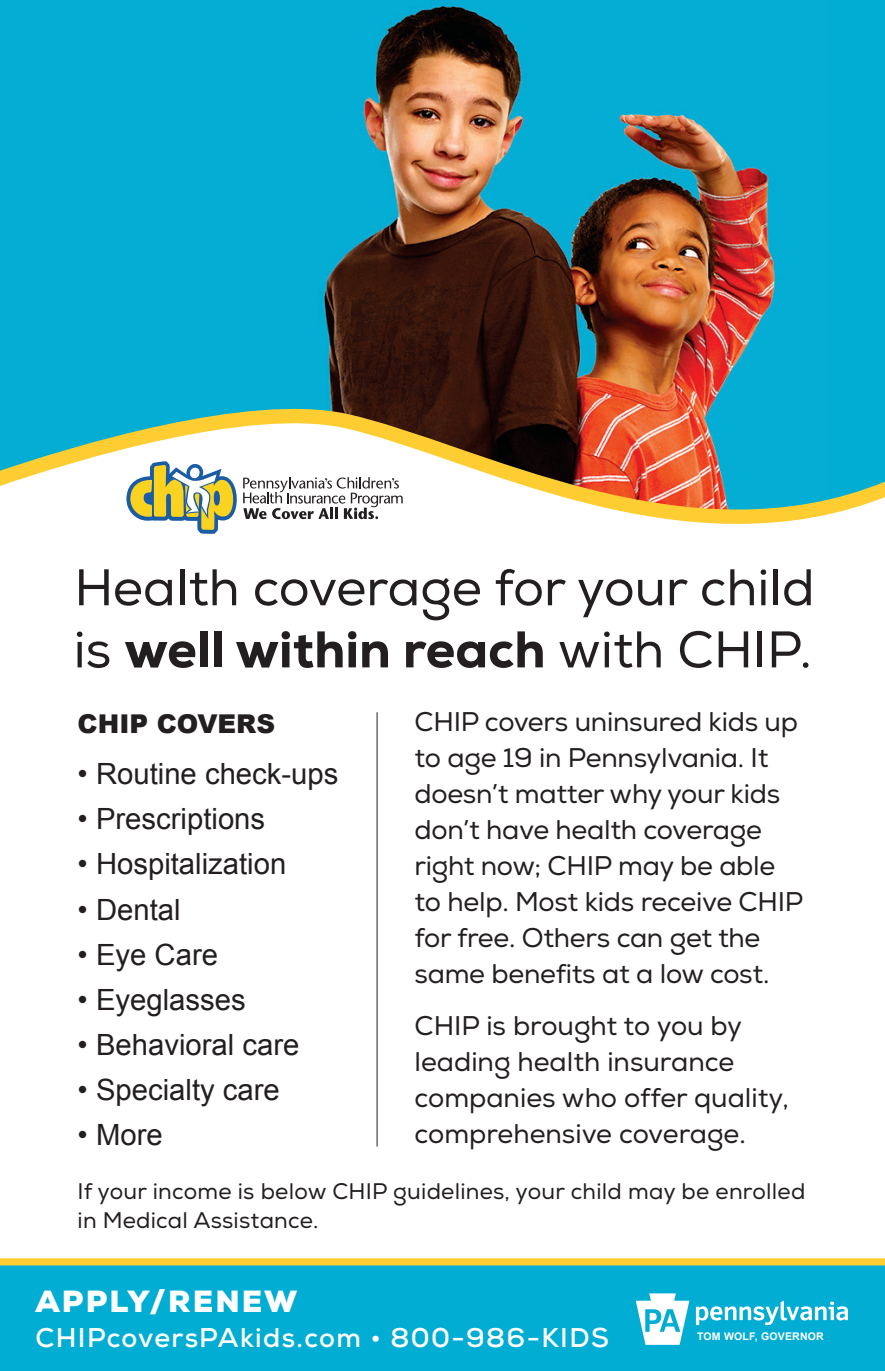
<style>
.page{position:relative;width:885px;height:1371px;background:#fff}
.page>*{position:absolute;margin:0;border:0;box-sizing:border-box;transform-origin:0 0}
.t1{font:51.3px/62.1px "Nexa";color:#231f20}
.t2{font:900 30.6px "Nexa";letter-spacing:.07em;color:#fff}
.t3{font:29.25px "Arial";color:#231f20}
.t4{font:27px/36px "Nexa";letter-spacing:-.01em;color:#231f20}
.t5{font:700 27px "Nexa";letter-spacing:.05em;color:#fff}
.t6{font:900 25.88px "Arial";color:#231f20}
.t7{font:22.5px/29.2px "Nexa";letter-spacing:.01em;color:#231f20}
.t8{font:700 10.58px "Arial";letter-spacing:.02em;color:#fff}
.s1{font-weight:800}
</style>
<div class="page">
<div style="left:0;top:1265px;width:884px;height:105px;background:#01add3"></div>
<div style="left:827px;top:0;width:57px;height:399px;background:#01add3"></div>
<img style="left:0;top:0;width:827px;height:399px">
<svg style="left:0;top:1258px;width:884px;height:7px;background:#fece3a"></svg>
<svg style="left:635px;top:1293px;width:54px;height:51px"></svg>
<svg style="left:695px;top:1300px;width:152px;height:24px"></svg>
<hr style="left:376px;top:712px;width:1px;height:434px;background:#231f20">
<svg style="left:0;top:399px;width:884px;height:135px"></svg>
<h1 class="t1" style="left:74px;top:557px;width:742px">Health coverage for your child is <span class="s1">well within reach</span> with CHIP.</h1>
<p class="t6" style="left:78px;top:705px;width:199px">CHIP COVERS</p>
<p class="t3" style="left:78px;top:755px;width:262px">• Routine check-ups</p>
<p class="t3" style="left:78px;top:800px;width:189px">• Prescriptions</p>
<p class="t3" style="left:78px;top:844px;width:210px">• Hospitalization</p>
<p class="t3" style="left:78px;top:889px;width:104px">• Dental</p>
<p class="t3" style="left:78px;top:934px;width:142px">• Eye Care</p>
<p class="t3" style="left:78px;top:979px;width:169px">• Eyeglasses</p>
<p class="t3" style="left:78px;top:1024px;width:223px">• Behavioral care</p>
<p class="t3" style="left:78px;top:1069px;width:204px">• Specialty care</p>
<p class="t3" style="left:78px;top:1114px;width:87px">• More</p>
<p class="t4" style="left:414px;top:704px;width:390px">CHIP covers uninsured kids up to age 19 in Pennsylvania. It doesn’t matter why your kids don’t have health coverage right now; CHIP may be able to help. Most kids receive CHIP for free. Others can get the same benefits at a low cost.</p>
<p class="t4" style="left:414px;top:1008px;width:375px">CHIP is brought to you by leading health insurance companies who offer quality, comprehensive coverage.</p>
<p class="t7" style="left:78px;top:1176px;width:729px">If your income is below CHIP guidelines, your child may be enrolled in Medical Assistance.</p>
<p class="t2" style="left:35px;top:1281px;width:263px">APPLY/RENEW</p>
<p class="t5" style="left:35px;top:1319px;width:574px">CHIPcoversPAkids.com • 800-986-KIDS</p>
<p class="t8" style="left:696px;top:1328px;width:128px">TOM WOLF, GOVERNOR</p>
</div>
